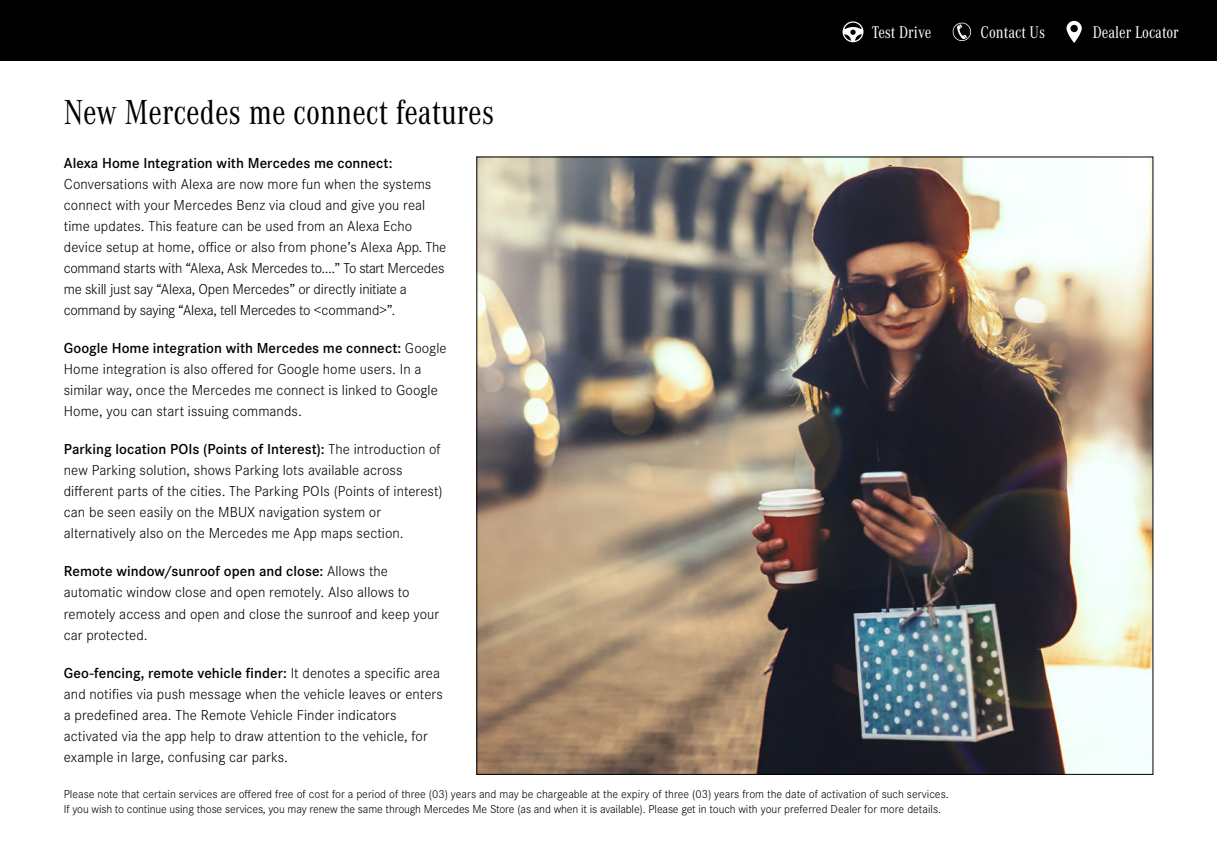
<style>
.page{position:relative;width:1217px;height:864px;background:#fff}
.page>*{position:absolute;margin:0;border:0;box-sizing:border-box;transform-origin:0 0}
.t1{font:36px "Corporate A Con";color:#000}
.t2{font:17.55px "Corporate A Con";color:#fff}
.t3{font:300 15px/21px "Corporate S";letter-spacing:.005em;color:#000}
.t4{font:600 15px "Corporate S";letter-spacing:.005em;color:#000}
.t5{font:300 12px/15px "Corporate S";color:#000}
.s1{font-weight:600}
</style>
<div class="page">
<div style="left:0;top:0;width:1216px;height:61px;background:#000"></div>
<svg style="left:842px;top:21px;width:21px;height:21px"></svg>
<svg style="left:1066px;top:21px;width:15px;height:22px"></svg>
<svg style="left:952px;top:22px;width:19px;height:19px"></svg>
<img style="left:478px;top:159px;width:672px;height:613px">
<p class="t2" style="left:871px;top:23px;width:61px">Test Drive</p>
<p class="t2" style="left:980px;top:23px;width:66px">Contact Us</p>
<p class="t2" style="left:1092px;top:23px;width:87px">Dealer Locator</p>
<h1 class="t1" style="left:64px;top:93px;width:432px">New Mercedes me connect features</h1>
<p class="t4" style="left:64px;top:154px;width:330px">Alexa Home Integration with Mercedes me connect:</p>
<p class="t3" style="left:64px;top:174px;width:384px">Conversations with Alexa are now more fun when the systems connect with your Mercedes Benz via cloud and give you real time updates. This feature can be used from an Alexa Echo device setup at home, office or also from phone’s Alexa App. The command starts with “Alexa, Ask Mercedes to....” To start Mercedes me skill just say “Alexa, Open Mercedes” or directly initiate a command by saying “Alexa, tell Mercedes to &lt;command&gt;”.</p>
<p class="t3" style="left:64px;top:338px;width:384px"><span class="s1">Google Home integration with Mercedes me connect:</span> Google Home integration is also offered for Google home users. In a similar way, once the Mercedes me connect is linked to Google Home, you can start issuing commands.</p>
<p class="t3" style="left:64px;top:439px;width:380px"><span class="s1">Parking location POIs (Points of Interest):</span> The introduction of new Parking solution, shows Parking lots available across different parts of the cities. The Parking POIs (Points of interest) can be seen easily on the MBUX navigation system or alternatively also on the Mercedes me App maps section.</p>
<p class="t3" style="left:64px;top:561px;width:377px"><span class="s1">Remote window/sunroof open and close:</span> Allows the automatic window close and open remotely. Also allows to remotely access and open and close the sunroof and keep your car protected.</p>
<p class="t3" style="left:64px;top:662px;width:380px"><span class="s1">Geo-fencing, remote vehicle finder:</span> It denotes a specific area and notifies via push message when the vehicle leaves or enters a predefined area. The Remote Vehicle Finder indicators activated via the app help to draw attention to the vehicle, for example in large, confusing car parks.</p>
<p class="t5" style="left:64px;top:786px;width:886px">Please note that certain services are offered free of cost for a period of three (03) years and may be chargeable at the expiry of three (03) years from the date of activation of such services.<br>If you wish to continue using those services, you may renew the same through Mercedes Me Store (as and when it is available). Please get in touch with your preferred Dealer for more details.</p>
</div>
